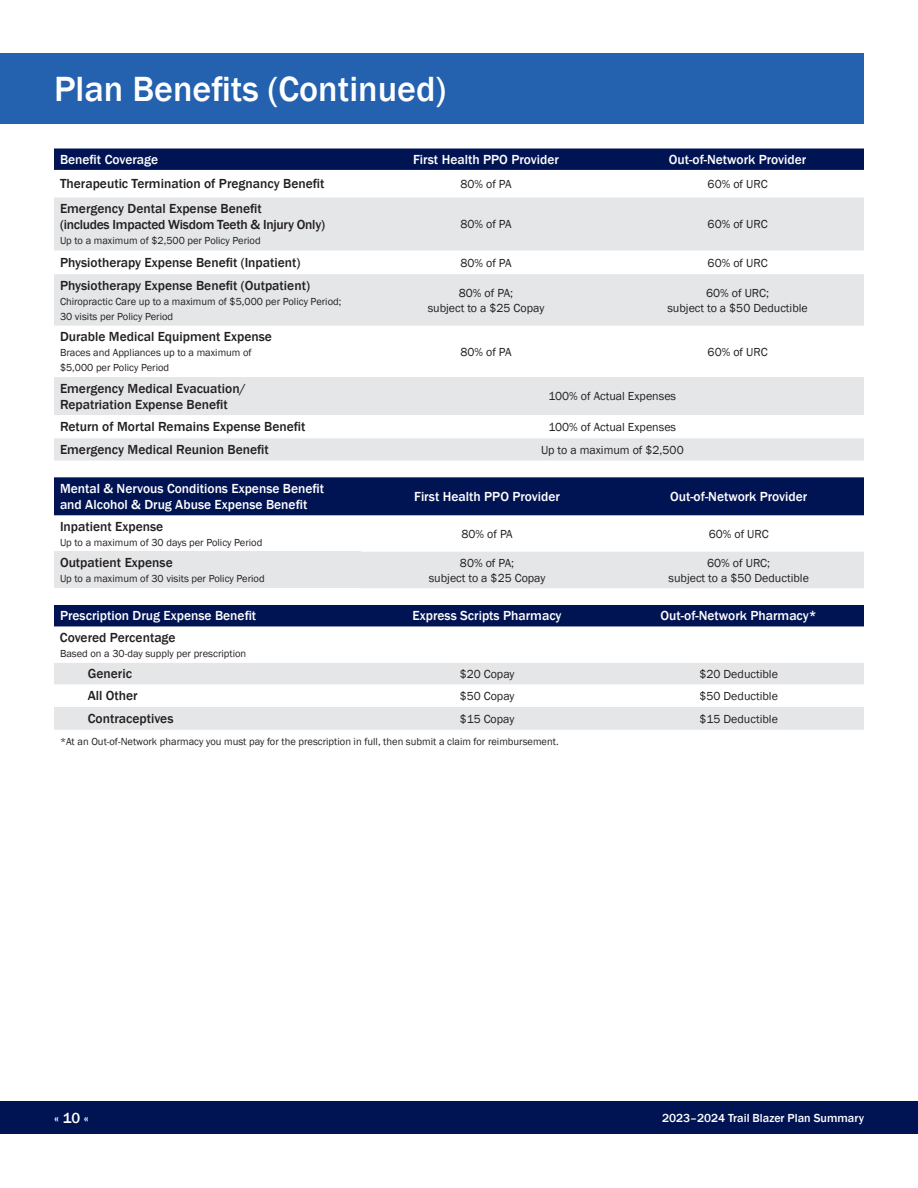
<style>
.page{position:relative;width:918px;height:1188px;background:#fff}
.page>*{position:absolute;margin:0;border:0;box-sizing:border-box;transform-origin:0 0}
.t1{font:500 36px "Franklin Gothic";color:#fff}
.t2{font:500 15px "Franklin Gothic";color:#fff}
.t3{font:500 13.5px/16.5px "Franklin Gothic";color:#231f20}
.t4{font:500 13.5px/16.5px "Franklin Gothic";color:#fff}
.t5{font:500 13.5px/16.5px "Franklin Gothic";letter-spacing:-.02em;color:#231f20}
.t6{font:12px/15px "Franklin Gothic";color:#231f20;text-align:center}
.t7{font:500 12px "Franklin Gothic";color:#fff}
.t8{font:10.5px/15px "Franklin Gothic";color:#231f20}
</style>
<div class="page">
<div style="left:0;top:1102px;width:918px;height:32px;background:#001353"></div>
<div style="left:0;top:53px;width:864px;height:71px;background:#2461ae"></div>
<svg style="left:54px;top:148px;width:810px;height:22px;background:#061957"></svg>
<svg style="left:54px;top:198px;width:810px;height:263px;fill:#e4e6e8"></svg>
<div style="left:54px;top:477px;width:810px;height:38px;background:#001353"></div>
<div style="left:54px;top:552px;width:307px;height:36px;background:#e4e6e8"></div>
<div style="left:361px;top:552px;width:503px;height:36px;background:#e4e6e8"></div>
<div style="left:54px;top:605px;width:810px;height:21px;background:#001353"></div>
<svg style="left:54px;top:663px;width:810px;height:67px;fill:#e4e6e8"></svg>
<h1 class="t1" style="left:54px;top:67px;width:393px">Plan Benefits (Continued)</h1>
<p class="t4" style="left:60px;top:151px;width:100px">Benefit Coverage</p>
<p class="t4" style="left:413px;top:151px;width:147px">First Health PPO Provider</p>
<p class="t4" style="left:669px;top:151px;width:139px">Out-of-Network Provider</p>
<p class="t3" style="left:60px;top:176px;width:266px">Therapeutic Termination of Pregnancy Benefit</p>
<p class="t6" style="left:460px;top:177px;width:53px">80% of PA</p>
<p class="t6" style="left:708px;top:177px;width:61px">60% of URC</p>
<p class="t5" style="left:60px;top:200px;width:266px">Emergency Dental Expense Benefit<br>(includes Impacted Wisdom Teeth &amp; Injury Only)</p>
<p class="t8" style="left:60px;top:234px;width:202px">Up to a maximum of $2,500 per Policy Period</p>
<p class="t6" style="left:460px;top:217px;width:53px">80% of PA</p>
<p class="t6" style="left:708px;top:217px;width:61px">60% of URC</p>
<p class="t3" style="left:60px;top:254px;width:242px">Physiotherapy Expense Benefit (Inpatient)</p>
<p class="t6" style="left:460px;top:255px;width:53px">80% of PA</p>
<p class="t6" style="left:708px;top:255px;width:61px">60% of URC</p>
<p class="t3" style="left:60px;top:277px;width:251px">Physiotherapy Expense Benefit (Outpatient)</p>
<p class="t8" style="left:60px;top:294px;width:283px">Chiropractic Care up to a maximum of $5,000 per Policy Period;<br>30 visits per Policy Period</p>
<p class="t6" style="left:428px;top:285px;width:118px">80% of PA;<br>subject to a $25 Copay</p>
<p class="t6" style="left:667px;top:285px;width:142px">60% of URC;<br>subject to a $50 Deductible</p>
<p class="t3" style="left:60px;top:328px;width:214px">Durable Medical Equipment Expense</p>
<p class="t8" style="left:60px;top:345px;width:193px">Braces and Appliances up to a maximum of $5,000 per Policy Period</p>
<p class="t6" style="left:460px;top:344px;width:53px">80% of PA</p>
<p class="t6" style="left:708px;top:344px;width:61px">60% of URC</p>
<p class="t3" style="left:60px;top:380px;width:188px">Emergency Medical Evacuation/<br>Repatriation Expense Benefit</p>
<p class="t6" style="left:549px;top:389px;width:129px">100% of Actual Expenses</p>
<p class="t3" style="left:60px;top:419px;width:247px">Return of Mortal Remains Expense Benefit</p>
<p class="t6" style="left:549px;top:420px;width:129px">100% of Actual Expenses</p>
<p class="t3" style="left:60px;top:442px;width:210px">Emergency Medical Reunion Benefit</p>
<p class="t6" style="left:541px;top:442px;width:144px">Up to a maximum of $2,500</p>
<p class="t4" style="left:60px;top:480px;width:266px">Mental &amp; Nervous Conditions Expense Benefit and Alcohol &amp; Drug Abuse Expense Benefit</p>
<p class="t4" style="left:414px;top:488px;width:147px">First Health PPO Provider</p>
<p class="t4" style="left:670px;top:488px;width:139px">Out-of-Network Provider</p>
<p class="t3" style="left:60px;top:518px;width:105px">Inpatient Expense</p>
<p class="t8" style="left:60px;top:535px;width:204px">Up to a maximum of 30 days per Policy Period</p>
<p class="t6" style="left:461px;top:526px;width:53px">80% of PA</p>
<p class="t6" style="left:709px;top:526px;width:61px">60% of URC</p>
<p class="t3" style="left:60px;top:555px;width:114px">Outpatient Expense</p>
<p class="t8" style="left:60px;top:571px;width:206px">Up to a maximum of 30 visits per Policy Period</p>
<p class="t6" style="left:429px;top:555px;width:118px">80% of PA;<br>subject to a $25 Copay</p>
<p class="t6" style="left:668px;top:555px;width:142px">60% of URC;<br>subject to a $50 Deductible</p>
<p class="t4" style="left:60px;top:608px;width:198px">Prescription Drug Expense Benefit</p>
<p class="t4" style="left:413px;top:608px;width:151px">Express Scripts Pharmacy</p>
<p class="t4" style="left:661px;top:608px;width:158px">Out-of-Network Pharmacy*</p>
<p class="t3" style="left:60px;top:629px;width:117px">Covered Percentage</p>
<p class="t8" style="left:60px;top:646px;width:188px">Based on a 30-day supply per prescription</p>
<p class="t3" style="left:88px;top:666px;width:46px">Generic</p>
<p class="t6" style="left:460px;top:667px;width:56px">$20 Copay</p>
<p class="t6" style="left:699px;top:667px;width:80px">$20 Deductible</p>
<p class="t3" style="left:88px;top:688px;width:52px">All Other</p>
<p class="t6" style="left:460px;top:689px;width:56px">$50 Copay</p>
<p class="t6" style="left:699px;top:689px;width:80px">$50 Deductible</p>
<p class="t3" style="left:88px;top:711px;width:87px">Contraceptives</p>
<p class="t6" style="left:460px;top:711px;width:56px">$15 Copay</p>
<p class="t6" style="left:700px;top:711px;width:80px">$15 Deductible</p>
<p class="t8" style="left:60px;top:734px;width:500px">*At an Out-of-Network pharmacy you must pay for the prescription in full, then submit a claim for reimbursement.</p>
<h2 class="t2" style="left:54px;top:1109px;width:36px">« 10 «</h2>
<p class="t7" style="left:662px;top:1111px;width:203px">2023–2024 Trail Blazer Plan Summary</p>
</div>
